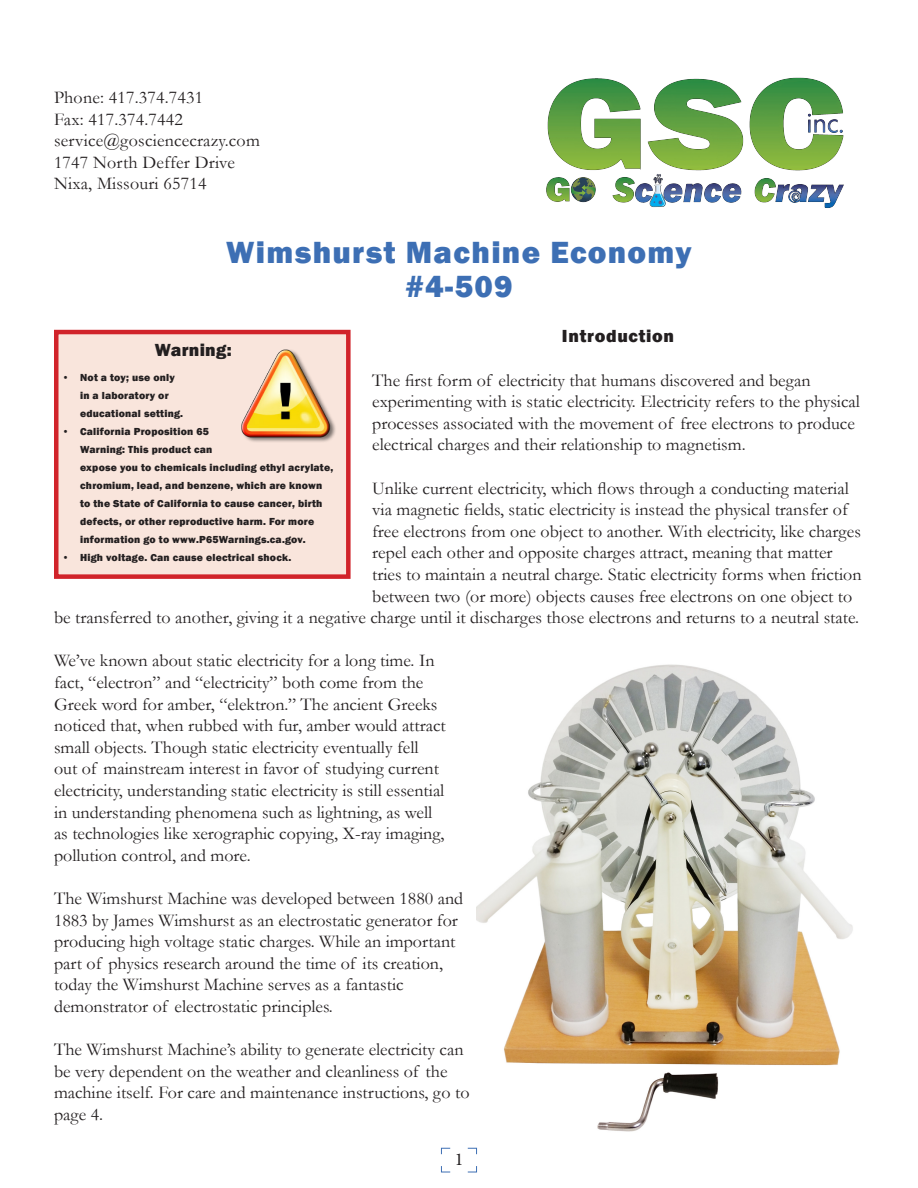
<style>
.page{position:relative;width:918px;height:1188px;background:#fff}
.page>*{position:absolute;margin:0;border:0;box-sizing:border-box;transform-origin:0 0}
.Title_Style{font:800 31.5px "Franklin Gothic";letter-spacing:.04em;color:#3d6fb4}
.Body_Paragraph_Style{font:18px/21.6px "Garamond";color:#231f20}
.Address_Style_1{font:18px "Garamond";letter-spacing:.01em;color:#231f20}
.Body_Section_Style{font:800 18px "Franklin Gothic";letter-spacing:.04em;color:#231f20}
.Warning_Title_Style{font:800 18px "Franklin Gothic";letter-spacing:.015em;color:#231f20}
.t1{font:18px "Minion Pro";color:#231f20}
.t2{font:800 10.5px/18px "Franklin Gothic";letter-spacing:.02em;color:#231f20}
</style>
<div class="page">
<svg style="left:441px;top:1148px;width:36px;height:25px"></svg>
<img style="left:546px;top:77px;width:298px;height:131px">
<div style="left:56px;top:332px;width:292px;height:245px;background:#f9e5dc"></div>
<div style="left:54px;top:330px;width:297px;height:249px;border:4px solid #d1232a"></div>
<img style="left:241px;top:349px;width:95px;height:93px">
<img style="left:476px;top:664px;width:377px;height:468px">
<p class="Address_Style_1" style="left:54px;top:85px;width:151px">Phone: 417.374.7431</p>
<p class="Address_Style_1" style="left:54px;top:107px;width:130px">Fax: 417.374.7442</p>
<p class="Address_Style_1" style="left:54px;top:128px;width:207px">service@gosciencecrazy.com</p>
<p class="Address_Style_1" style="left:54px;top:150px;width:182px">1747 North Deffer Drive</p>
<p class="Address_Style_1" style="left:54px;top:172px;width:154px">Nixa, Missouri 65714</p>
<p class="Title_Style" style="left:226px;top:232px;width:467px">Wimshurst Machine Economy</p>
<p class="Title_Style" style="left:405px;top:266px;width:109px">#4-509</p>
<p class="Body_Section_Style" style="left:562px;top:325px;width:114px">Introduction</p>
<p class="Body_Paragraph_Style" style="left:372px;top:369px;width:489px">The first form of electricity that humans discovered and began experimenting with is static electricity. Electricity refers to the physical processes associated with the movement of free electrons to produce electrical charges and their relationship to magnetism.</p>
<p class="Body_Paragraph_Style" style="left:372px;top:477px;width:478px">Unlike current electricity, which flows through a conducting material</p>
<p class="Body_Paragraph_Style" style="left:372px;top:498px;width:477px">via magnetic fields, static electricity is instead the physical transfer of</p>
<p class="Body_Paragraph_Style" style="left:372px;top:520px;width:490px">free electrons from one object to another. With electricity, like charges</p>
<p class="Body_Paragraph_Style" style="left:372px;top:541px;width:462px">repel each other and opposite charges attract, meaning that matter</p>
<p class="Body_Paragraph_Style" style="left:372px;top:563px;width:491px">tries to maintain a neutral charge. Static electricity forms when friction</p>
<p class="Body_Paragraph_Style" style="left:372px;top:585px;width:482px">between two (or more) objects causes free electrons on one object to</p>
<p class="Body_Paragraph_Style" style="left:54px;top:606px;width:807px">be transferred to another, giving it a negative charge until it discharges those electrons and returns to a neutral state.</p>
<p class="Body_Paragraph_Style" style="left:54px;top:649px;width:393px">We’ve known about static electricity for a long time. In fact, “electron” and “electricity” both come from the Greek word for amber, “elektron.” The ancient Greeks noticed that, when rubbed with fur, amber would attract small objects. Though static electricity eventually fell out of mainstream interest in favor of studying current electricity, understanding static electricity is still essential in understanding phenomena such as lightning, as well as technologies like xerographic copying, X-ray imaging, pollution control, and more.</p>
<p class="Body_Paragraph_Style" style="left:54px;top:887px;width:411px">The Wimshurst Machine was developed between 1880 and 1883 by James Wimshurst as an electrostatic generator for producing high voltage static charges. While an important part of physics research around the time of its creation, today the Wimshurst Machine serves as a fantastic demonstrator of electrostatic principles.</p>
<p class="Body_Paragraph_Style" style="left:54px;top:1038px;width:417px">The Wimshurst Machine’s ability to generate electricity can be very dependent on the weather and cleanliness of the machine itself. For care and maintenance instructions, go to page 4.</p>
<p class="Warning_Title_Style" style="left:155px;top:338px;width:78px">Warning:</p>
<p class="t2" style="left:80px;top:368px;width:105px;text-indent:-18px">• Not a toy; use only in a laboratory or educational setting.</p>
<p class="t2" style="left:80px;top:422px;width:255px;text-indent:-18px">• California Proposition 65<br>Warning: This product can<br>expose you to chemicals including ethyl acrylate, chromium, lead, and benzene, which are known to the State of California to cause cancer, birth defects, or other reproductive harm. For more information go to www.P65Warnings.ca.gov.</p>
<p class="t2" style="left:62px;top:548px;width:231px">• High voltage. Can cause electrical shock.</p>
<p class="t1" style="left:455px;top:1147px;width:10px">1</p>
</div>
